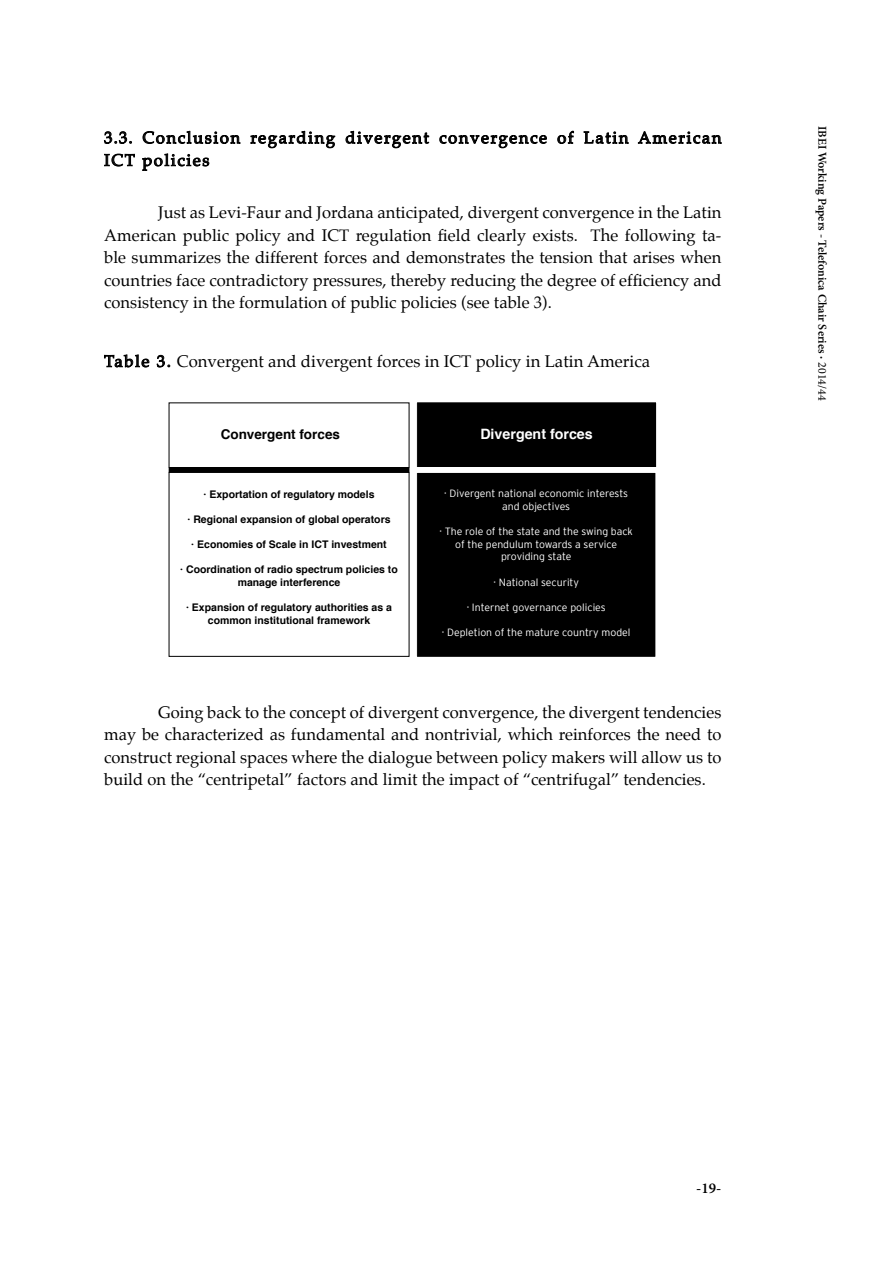
<style>
.page{position:relative;width:893px;height:1263px;background:#fff}
.page>*{position:absolute;margin:0;border:0;box-sizing:border-box;transform-origin:0 0}
.t1{font:16.65px "Palatino";letter-spacing:.005em;color:#000}
.t2{font:16.5px/22.5px "Palatino";letter-spacing:.005em;color:#000;text-align:justify}
.t3{font:16.5px/22.5px "Palatino";letter-spacing:.1em;color:#000}
.t4{font:600 15px "Minion Pro";color:#000}
.t5{font:700 14.25px "Helvetica";color:#fff}
.t6{font:700 13.5px "Helvetica";color:#000}
.t7{font:600 12px "Minion Pro";color:#000}
.t8{font:700 10.5px/12.6px "Helvetica";color:#000;text-align:center}
.t9{font:300 10.5px/12.6px "Interstate";color:#fff;text-align:center}
.s1{font-size:16.5px}
.s2{font-weight:700}
.s3{font-weight:400}
</style>
<div class="page">
<svg style="left:142px;top:130px;width:99px;height:14px"></svg>
<svg style="left:250px;top:130px;width:86px;height:19px"></svg>
<svg style="left:345px;top:130px;width:85px;height:19px"></svg>
<svg style="left:439px;top:135px;width:108px;height:14px"></svg>
<svg style="left:557px;top:130px;width:17px;height:14px"></svg>
<svg style="left:583px;top:131px;width:46px;height:13px"></svg>
<svg style="left:637px;top:131px;width:85px;height:13px"></svg>
<svg style="left:103px;top:131px;width:32px;height:36px"></svg>
<svg style="left:142px;top:153px;width:68px;height:18px"></svg>
<svg style="left:104px;top:354px;width:46px;height:14px"></svg>
<svg style="left:156px;top:354px;width:15px;height:14px"></svg>
<div style="left:417px;top:402px;width:240px;height:65px;background:#000"></div>
<div style="left:416px;top:401px;width:241px;height:67px;border:1px solid #fff"></div>
<div style="left:169px;top:472px;width:240px;height:185px;border:1px solid #000"></div>
<div style="left:417px;top:472px;width:239px;height:185px;background:#000"></div>
<div style="left:416px;top:472px;width:240px;height:186px;border:1px solid #fff"></div>
<hr style="left:169px;top:468px;width:240px;height:4px;background:#000">
<div style="left:169px;top:402px;width:240px;height:66px;border:1px solid #000"></div>
<p class="t3" style="left:104px;top:126px;width:619px">3.3. Conclusion regarding divergent convergence of Latin American<br>ICT policies</p>
<p class="t2" style="left:104px;top:201px;width:619px;text-indent:54px">Just as Levi-Faur and Jordana anticipated, divergent convergence in the Latin American public policy and ICT regulation field clearly exists. The following ta&shy;ble summarizes the different forces and demonstrates the tension that arises when countries face contradictory pressures, thereby reducing the degree of efficiency and consistency in the formulation of public policies (see table 3).</p>
<p class="t1" style="left:104px;top:347px;width:548px"><span class="s1">Table 3.</span> Convergent and divergent forces in ICT policy in Latin America</p>
<p class="t6" style="left:221px;top:423px;width:121px">Convergent forces</p>
<p class="t5" style="left:480px;top:423px;width:114px">Divergent forces</p>
<p class="t8" style="left:204px;top:488px;width:172px">· Exportation of regulatory models</p>
<p class="t8" style="left:188px;top:513px;width:205px">· Regional expansion of global operators</p>
<p class="t8" style="left:191px;top:538px;width:197px">· Economies of Scale in ICT investment</p>
<p class="t8" style="left:180px;top:563px;width:219px">· Coordination of radio spectrum policies to manage interference</p>
<p class="t8" style="left:186px;top:601px;width:207px">· Expansion of regulatory authorities as a common institutional framework</p>
<p class="t9" style="left:444px;top:487px;width:185px">· Divergent national economic interests and objectives</p>
<p class="t9" style="left:439px;top:525px;width:195px">· The role of the state and the swing back of the pendulum towards a service providing state</p>
<p class="t9" style="left:494px;top:575px;width:87px">· National security</p>
<p class="t9" style="left:467px;top:601px;width:141px">· Internet governance policies</p>
<p class="t9" style="left:442px;top:626px;width:190px">· Depletion of the mature country model</p>
<p class="t2" style="left:104px;top:701px;width:619px;text-indent:54px">Going back to the concept of divergent convergence, the divergent tendencies may be characterized as fundamental and nontrivial, which reinforces the need to construct regional spaces where the dialogue between policy makers will allow us to build on the “centripetal” factors and limit the impact of “centrifugal” tendencies.</p>
<p class="t7" style="left:831px;top:126px;width:276px;rotate:90deg">IBEI Working Papers - Telefonica Chair Series <span class="s2">·</span> <span class="s3">2014/44</span></p>
<p class="t4" style="left:696px;top:1178px;width:27px">-19-</p>
</div>
